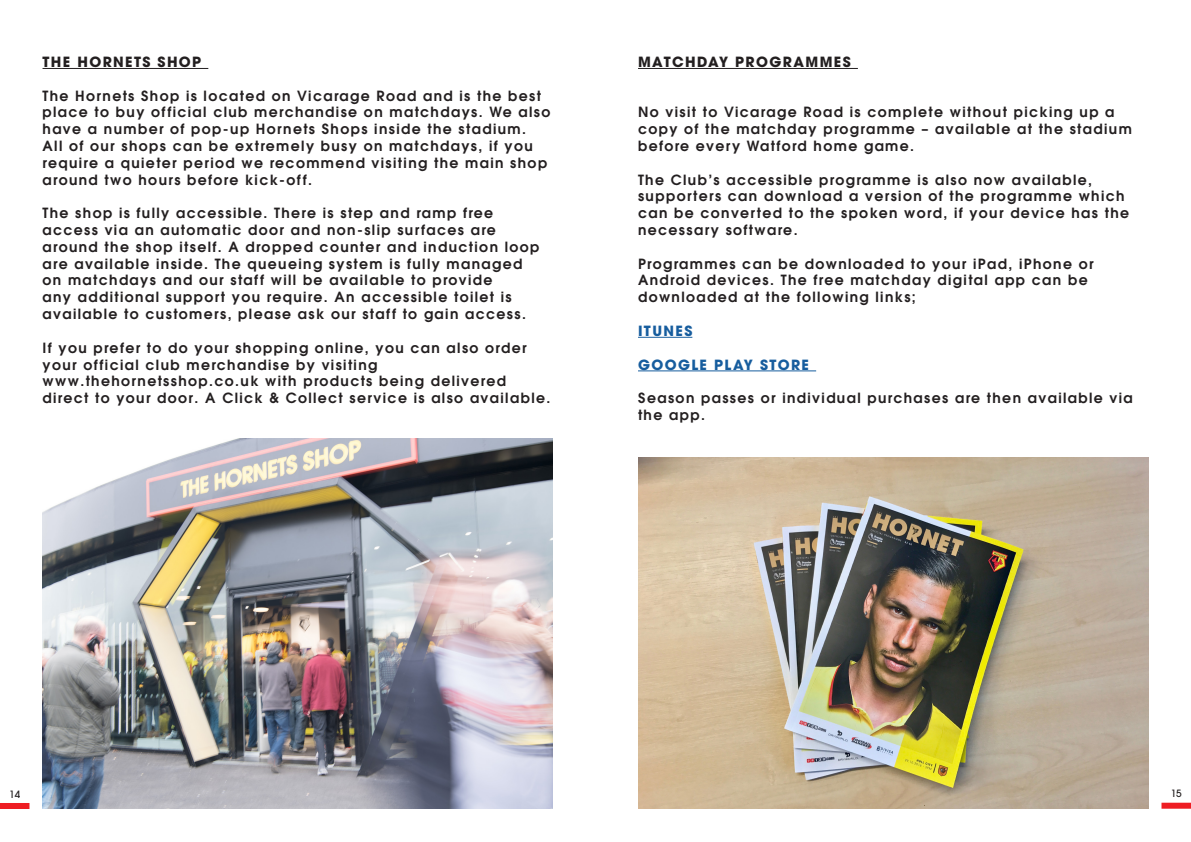
<style>
.page{position:relative;width:1191px;height:842px;background:#fff}
.page>*{position:absolute;margin:0;border:0;box-sizing:border-box;transform-origin:0 0}
.t1{font:600 14px/16.8px "ITC Avant Garde Pro";letter-spacing:.1em;color:#231f20}
.t2{font:700 14px "ITC Avant Garde Pro";letter-spacing:.1em;color:#231f20}
.t3{font:700 14px "ITC Avant Garde Pro";letter-spacing:.1em;color:#175d9e}
.t4{font:500 10px "ITC Avant Garde Pro";color:#231f20}
</style>
<div class="page">
<div style="left:0;top:803px;width:29px;height:6px;background:#ee1d23"></div>
<div style="left:1161px;top:803px;width:30px;height:6px;background:#ee1d23"></div>
<hr style="left:43px;top:68px;width:165px;height:1px;background:#231f20">
<img style="left:43px;top:438px;width:510px;height:371px">
<hr style="left:638px;top:68px;width:220px;height:1px;background:#231f20">
<hr style="left:638px;top:337px;width:54px;height:1px;background:#175d9e">
<hr style="left:638px;top:371px;width:178px;height:1px;background:#175d9e">
<img style="left:638px;top:458px;width:510px;height:351px">
<p class="t2" style="left:43px;top:53px;width:160px">THE HORNETS SHOP</p>
<p class="t1" style="left:43px;top:87px;width:509px">The Hornets Shop is located on Vicarage Road and is the best place to buy official club merchandise on matchdays. We also have a number of pop-up Hornets Shops inside the stadium.<br>All of our shops can be extremely busy on matchdays, if you require a quieter period we recommend visiting the main shop around two hours before kick-off.</p>
<p class="t1" style="left:43px;top:205px;width:498px">The shop is fully accessible. There is step and ramp free access via an automatic door and non-slip surfaces are around the shop itself. A dropped counter and induction loop are available inside. The queueing system is fully managed on matchdays and our staff will be available to provide<br>any additional support you require. An accessible toilet is available to customers, please ask our staff to gain access.</p>
<p class="t1" style="left:43px;top:339px;width:509px">If you prefer to do your shopping online, you can also order your official club merchandise by visiting www.thehornetsshop.co.uk with products being delivered direct to your door. A Click &amp; Collect service is also available.</p>
<p class="t2" style="left:638px;top:53px;width:214px">MATCHDAY PROGRAMMES</p>
<p class="t1" style="left:638px;top:104px;width:495px">No visit to Vicarage Road is complete without picking up a copy of the matchday programme – available at the stadium before every Watford home game.</p>
<p class="t1" style="left:638px;top:171px;width:492px">The Club’s accessible programme is also now available, supporters can download a version of the programme which can be converted to the spoken word, if your device has the necessary software.</p>
<p class="t1" style="left:638px;top:255px;width:457px">Programmes can be downloaded to your iPad, iPhone or<br>Android devices. The free matchday digital app can be downloaded at the following links;</p>
<p class="t3" style="left:638px;top:321px;width:56px">ITUNES</p>
<p class="t3" style="left:638px;top:355px;width:172px">GOOGLE PLAY STORE</p>
<p class="t1" style="left:638px;top:389px;width:496px">Season passes or individual purchases are then available via the app.</p>
<p class="t4" style="left:9px;top:788px;width:13px">14</p>
<p class="t4" style="left:1170px;top:787px;width:13px">15</p>
</div>
